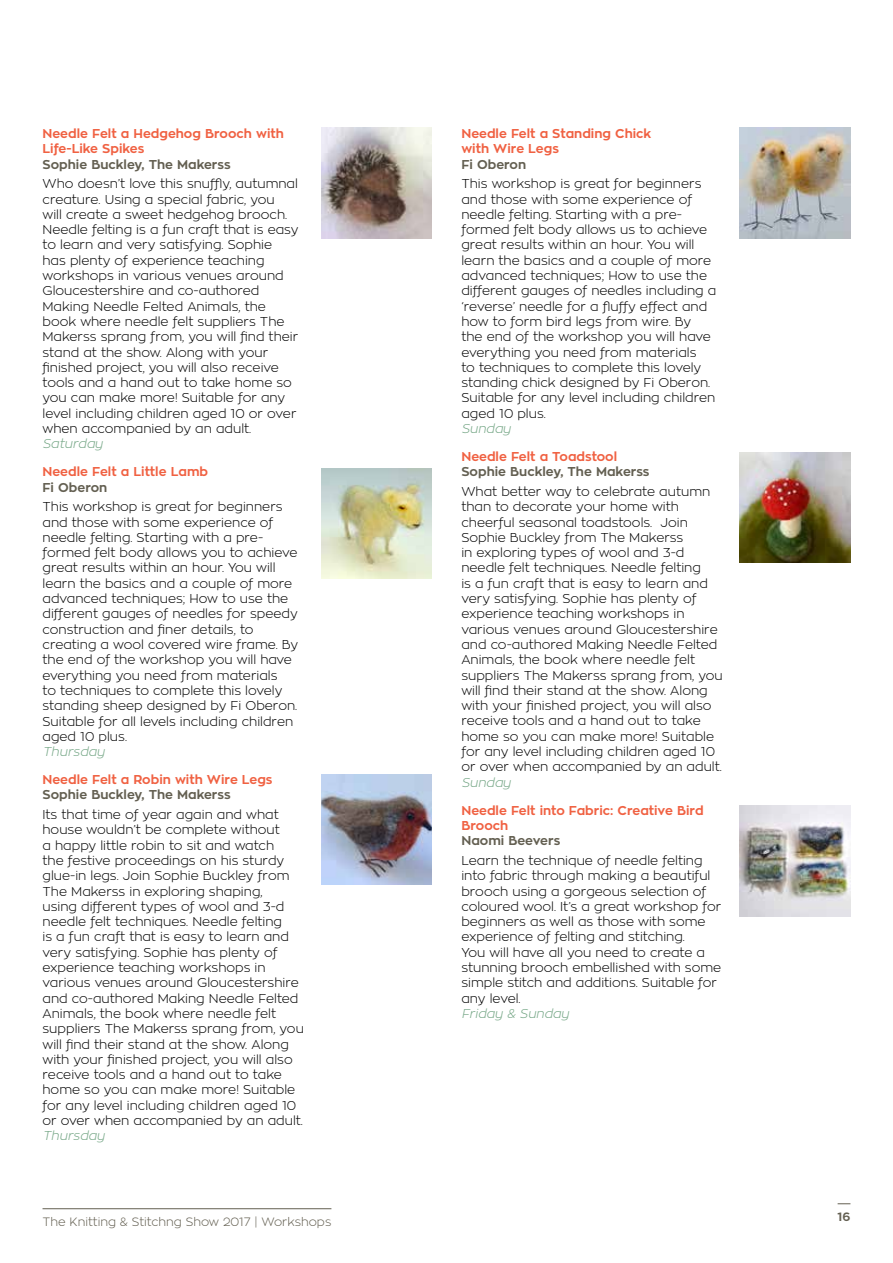
<style>
.page{position:relative;width:893px;height:1263px;background:#fff}
.page>*{position:absolute;margin:0;border:0;box-sizing:border-box;transform-origin:0 0}
.t1{font:300 12.75px/15.3px "Zona Pro";color:#000}
.t2{font:700 12.75px/15.3px "Zona Pro";color:#f06142}
.t3{font:700 12.75px "Zona Pro";color:#635f51}
.t4{font:italic 300 12.75px "Zona Pro";color:#73a584}
.t5{font:300 12px "Zona Pro";color:#635f51}
.t6{font:700 12px "Zona Pro";color:#635f51}
</style>
<div class="page">
<hr style="left:43px;top:1208px;width:288px;height:1px;background:#635f51">
<svg style="left:838px;top:1203px;width:12px;height:1px"></svg>
<img style="left:321px;top:128px;width:111px;height:110px">
<img style="left:740px;top:128px;width:110px;height:110px">
<img style="left:321px;top:468px;width:111px;height:111px">
<img style="left:740px;top:452px;width:110px;height:111px">
<img style="left:321px;top:774px;width:111px;height:111px">
<img style="left:740px;top:806px;width:110px;height:110px">
<p class="t2" style="left:43px;top:126px;width:243px">Needle Felt a Hedgehog Brooch with<br>Life-Like Spikes</p>
<p class="t3" style="left:43px;top:156px;width:190px">Sophie Buckley, The Makerss</p>
<p class="t1" style="left:43px;top:176px;width:258px">Who doesn’t love this snuffly, autumnal creature. Using a special fabric, you<br>will create a sweet hedgehog brooch.<br>Needle felting is a fun craft that is easy to learn and very satisfying. Sophie has plenty of experience teaching workshops in various venues around Gloucestershire and co-authored Making Needle Felted Animals, the book where needle felt suppliers The Makerss sprang from, you will find their stand at the show. Along with your finished project, you will also receive tools and a hand out to take home so you can make more! Suitable for any level including children aged 10 or over when accompanied by an adult.</p>
<p class="t4" style="left:43px;top:436px;width:62px">Saturday</p>
<p class="t2" style="left:43px;top:464px;width:167px">Needle Felt a Little Lamb</p>
<p class="t3" style="left:43px;top:479px;width:66px">Fi Oberon</p>
<p class="t1" style="left:43px;top:499px;width:257px">This workshop is great for beginners and those with some experience of needle felting. Starting with a pre&shy;formed felt body allows you to achieve great results within an hour. You will learn the basics and a couple of more advanced techniques; How to use the different gauges of needles for speedy construction and finer details, to creating a wool covered wire frame. By the end of the workshop you will have everything you need from materials<br>to techniques to complete this lovely standing sheep designed by Fi Oberon.<br>Suitable for all levels including children aged 10 plus.</p>
<p class="t4" style="left:43px;top:743px;width:64px">Thursday</p>
<p class="t2" style="left:43px;top:772px;width:232px">Needle Felt a Robin with Wire Legs</p>
<p class="t3" style="left:43px;top:787px;width:190px">Sophie Buckley, The Makerss</p>
<p class="t1" style="left:43px;top:807px;width:263px">Its that time of year again and what house wouldn’t be complete without<br>a happy little robin to sit and watch<br>the festive proceedings on his sturdy glue-in legs. Join Sophie Buckley from The Makerss in exploring shaping,<br>using different types of wool and 3-d needle felt techniques. Needle felting<br>is a fun craft that is easy to learn and very satisfying. Sophie has plenty of experience teaching workshops in various venues around Gloucestershire and co-authored Making Needle Felted Animals, the book where needle felt suppliers The Makerss sprang from, you will find their stand at the show. Along with your finished project, you will also receive tools and a hand out to take home so you can make more! Suitable for any level including children aged 10 or over when accompanied by an adult.</p>
<p class="t4" style="left:43px;top:1128px;width:64px">Thursday</p>
<p class="t2" style="left:461px;top:126px;width:191px">Needle Felt a Standing Chick with Wire Legs</p>
<p class="t3" style="left:461px;top:156px;width:66px">Fi Oberon</p>
<p class="t1" style="left:461px;top:176px;width:256px">This workshop is great for beginners and those with some experience of needle felting. Starting with a pre&shy;formed felt body allows us to achieve great results within an hour. You will learn the basics and a couple of more advanced techniques; How to use the different gauges of needles including a ‘reverse’ needle for a fluffy effect and how to form bird legs from wire. By<br>the end of the workshop you will have everything you need from materials<br>to techniques to complete this lovely standing chick designed by Fi Oberon.<br>Suitable for any level including children aged 10 plus.</p>
<p class="t4" style="left:461px;top:420px;width:51px">Sunday</p>
<p class="t2" style="left:461px;top:449px;width:157px">Needle Felt a Toadstool</p>
<p class="t3" style="left:461px;top:464px;width:190px">Sophie Buckley, The Makerss</p>
<p class="t1" style="left:461px;top:484px;width:263px">What better way to celebrate autumn than to decorate your home with cheerful seasonal toadstools. Join Sophie Buckley from The Makerss<br>in exploring types of wool and 3-d needle felt techniques. Needle felting<br>is a fun craft that is easy to learn and very satisfying. Sophie has plenty of experience teaching workshops in various venues around Gloucestershire and co-authored Making Needle Felted Animals, the book where needle felt suppliers The Makerss sprang from, you will find their stand at the show. Along with your finished project, you will also receive tools and a hand out to take home so you can make more! Suitable for any level including children aged 10 or over when accompanied by an adult.</p>
<p class="t4" style="left:461px;top:774px;width:51px">Sunday</p>
<p class="t2" style="left:461px;top:803px;width:244px">Needle Felt into Fabric: Creative Bird<br>Brooch</p>
<p class="t3" style="left:461px;top:832px;width:100px">Naomi Beevers</p>
<p class="t1" style="left:461px;top:853px;width:261px">Learn the technique of needle felting into fabric through making a beautiful brooch using a gorgeous selection of coloured wool. It’s a great workshop for beginners as well as those with some experience of felting and stitching.<br>You will have all you need to create a stunning brooch embellished with some simple stitch and additions. Suitable for any level.</p>
<p class="t4" style="left:461px;top:1005px;width:109px">Friday &amp; Sunday</p>
<p class="t5" style="left:43px;top:1214px;width:290px">The Knitting &amp; Stitchng Show 2017 | Workshops</p>
<p class="t6" style="left:838px;top:1209px;width:14px">16</p>
</div>
